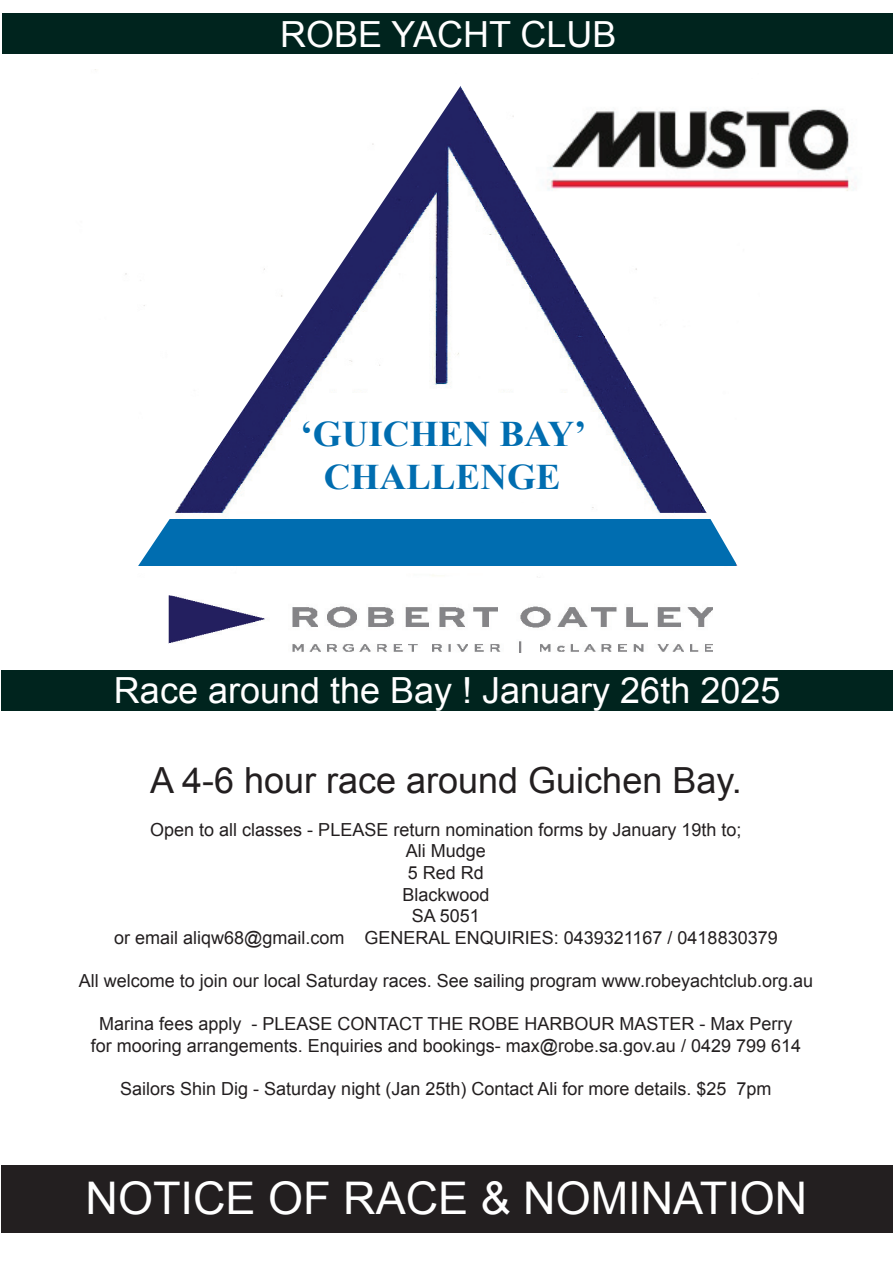
<style>
.page{position:relative;width:893px;height:1263px;background:#fff}
.page>*{position:absolute;margin:0;border:0;box-sizing:border-box;transform-origin:0 0}
.t1{font:45px "Arial";color:#fff}
.t2{font:36px "Arial";color:#fff}
.t3{font:36px "Arial";color:#231f20}
.t4{font:700 36px/43.2px "Times New Roman";color:#006db0;text-align:center}
.t5{font:18px/21.6px "Arial";color:#231f20;text-align:center}
</style>
<div class="page">
<div style="left:2px;top:670px;width:891px;height:41px;background:#00241e"></div>
<div style="left:3px;top:13px;width:890px;height:41px;background:#00241e"></div>
<div style="left:1px;top:1165px;width:891px;height:67px;background:#231f20"></div>
<svg style="left:465px;top:94px;width:273px;height:472px"></svg>
<svg style="left:125px;top:86px;width:340px;height:480px"></svg>
<div style="left:0;top:78px;width:347px;height:134px;background:#fff"></div>
<div style="left:541px;top:79px;width:304px;height:134px;background:#fff"></div>
<img style="left:168px;top:595px;width:545px;height:58px">
<img style="left:536px;top:96px;width:319px;height:104px">
<h2 class="t2" style="left:280px;top:11px;width:338px">ROBE YACHT CLUB</h2>
<h2 class="t4" style="left:301px;top:411px;width:288px">‘GUICHEN BAY’<br>CHALLENGE</h2>
<h2 class="t2" style="left:114px;top:666px;width:668px">Race around the Bay ! January 26th 2025</h2>
<h2 class="t3" style="left:150px;top:756px;width:593px">A 4-6 hour race around Guichen Bay.</h2>
<p class="t5" style="left:114px;top:819px;width:665px">Open to all classes - PLEASE return nomination forms by January 19th to;<br>Ali Mudge<br>5 Red Rd<br>Blackwood<br>SA 5051<br>or email aliqw68@gmail.com GENERAL ENQUIRIES: 0439321167 / 0418830379</p>
<p class="t5" style="left:79px;top:970px;width:736px">All welcome to join our local Saturday races. See sailing program www.robeyachtclub.org.au</p>
<p class="t5" style="left:91px;top:1013px;width:712px">Marina fees apply - PLEASE CONTACT THE ROBE HARBOUR MASTER - Max Perry for mooring arrangements. Enquiries and bookings- max@robe.sa.gov.au / 0429 799 614</p>
<p class="t5" style="left:120px;top:1078px;width:653px">Sailors Shin Dig - Saturday night (Jan 25th) Contact Ali for more details. $25 7pm</p>
<h1 class="t1" style="left:86px;top:1169px;width:723px">NOTICE OF RACE &amp; NOMINATION</h1>
</div>
